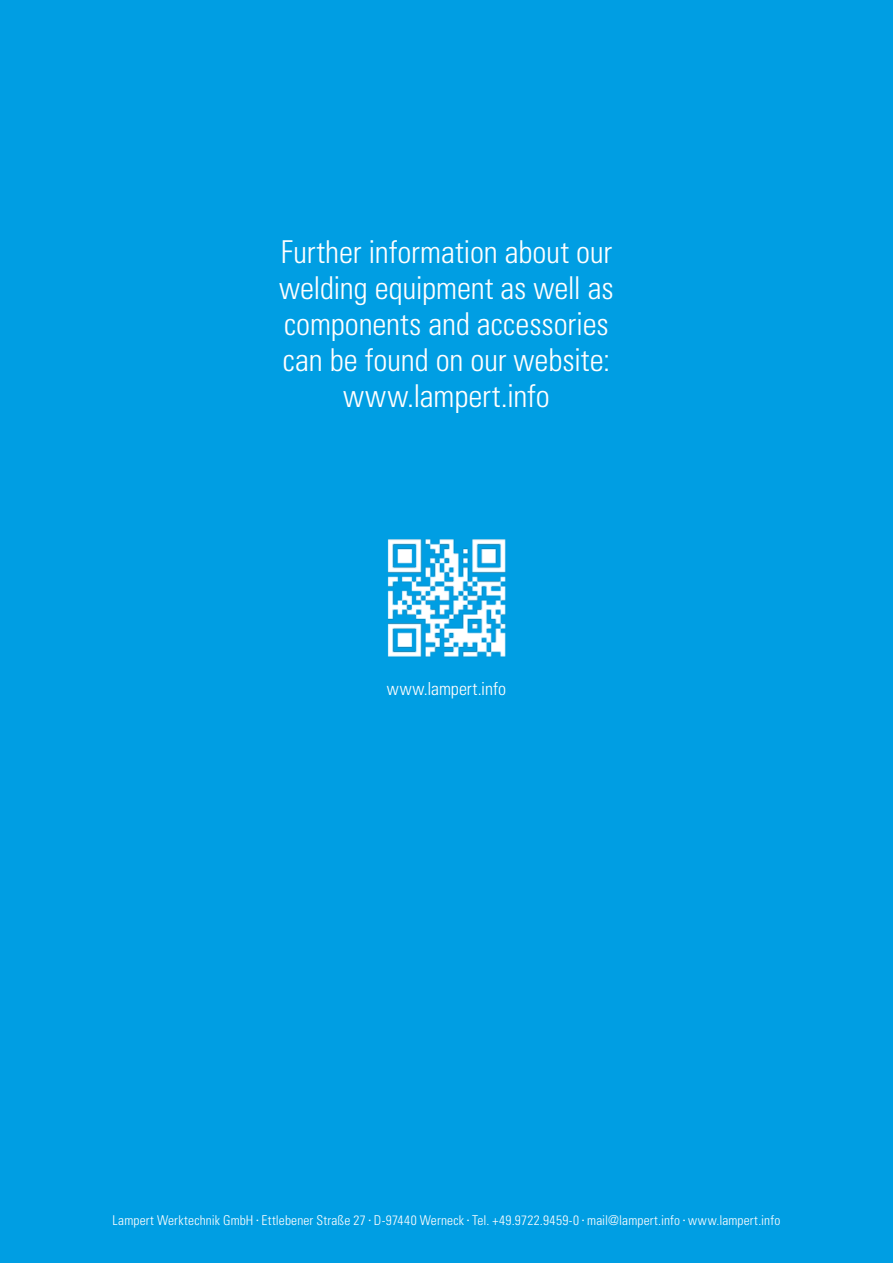
<style>
.page{position:relative;width:893px;height:1263px;background:#009ee3}
.page>*{position:absolute;margin:0;border:0;box-sizing:border-box;transform-origin:0 0}
.t1{font:300 condensed 31.5px/36px "Univers LT Std";letter-spacing:-.005em;color:#fff;text-align:center}
.t2{font:300 condensed 18px "Univers LT Std";color:#fff}
.t3{font:300 condensed 13.5px "Univers LT Std";letter-spacing:.01em;color:#fff}
</style>
<div class="page">
<img style="left:387px;top:539px;width:119px;height:118px">
<p class="t1" style="left:279px;top:234px;width:336px">Further information about our welding equipment as well as components and accessories can be found on our website: www.lampert.info</p>
<p class="t2" style="left:387px;top:678px;width:121px">www.lampert.info</p>
<p class="t3" style="left:113px;top:1212px;width:669px">Lampert Werktechnik GmbH <sup>•</sup> Ettlebener Straße 27 <sup>•</sup> D-97440 Werneck <sup>•</sup> Tel. +49.9722.9459-0 <sup>•</sup> mail@lampert.info <sup>•</sup> www.lampert.info</p>
</div>
